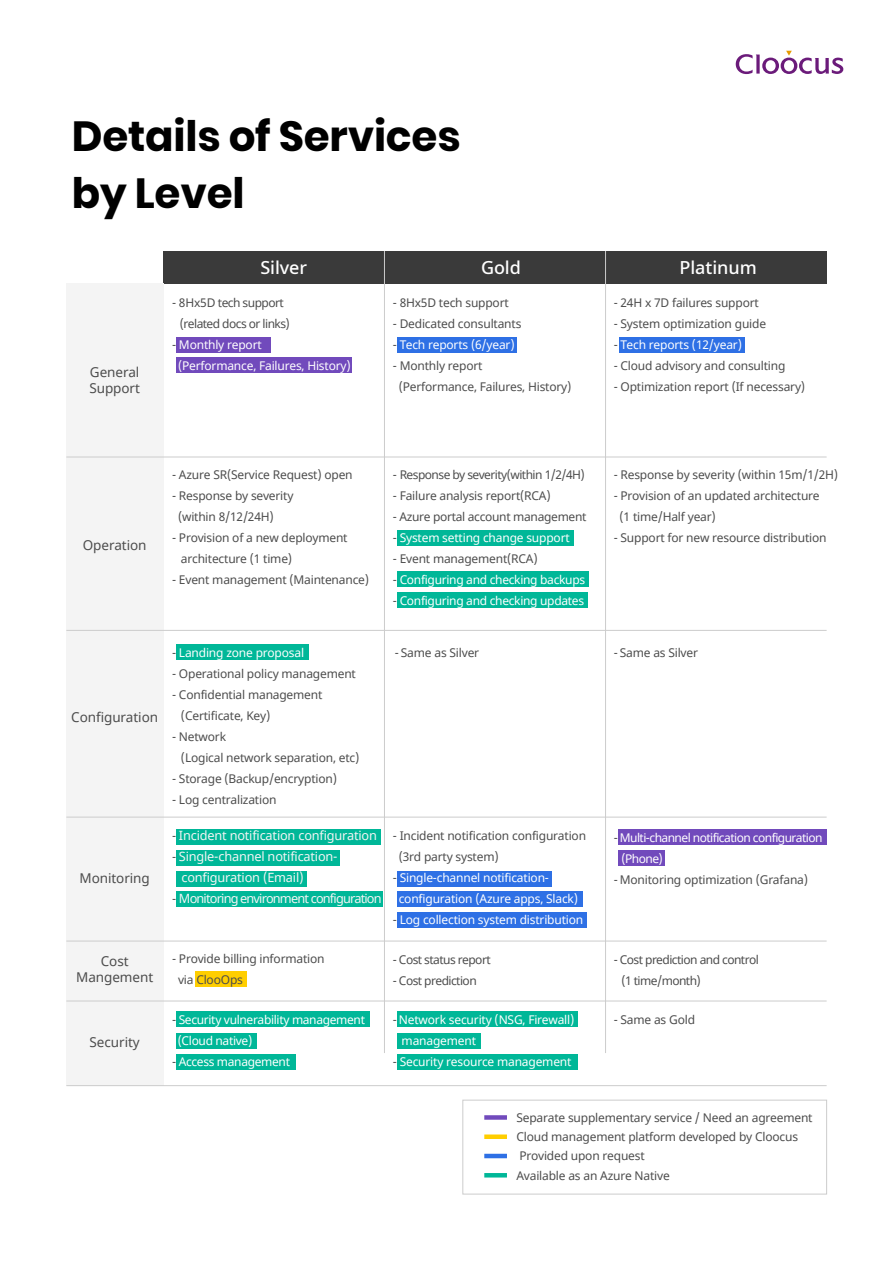
<style>
.page{position:relative;width:893px;height:1263px;background:#fff}
.page>*{position:absolute;margin:0;border:0;box-sizing:border-box;transform-origin:0 0}
.t1{font:700 42px/57px "Poppins";letter-spacing:-.005em;color:#000}
.t2{font:500 18px "Noto Sans";letter-spacing:-.005em;color:#fff}
.t3{font:13.5px/16.2px "Noto Sans";letter-spacing:-.005em;color:#4c4c4c}
.t4{font:12.75px/21px "Noto Sans";letter-spacing:-.015em;color:#f4f4f4}
.t5{font:12.75px "Noto Sans";letter-spacing:-.065em;color:#f4f4f4}
.t6{font:12px/21px "Noto Sans";letter-spacing:-.015em;color:#4c4c4c}
.t7{font:12px/21px "Noto Sans";letter-spacing:-.015em;color:#fff}
.t8{font:12px/21px "Noto Sans";letter-spacing:-.045em;color:#4c4c4c}
.t9{font:12px/21px "Noto Sans";letter-spacing:-.045em;color:#fff}
.s1{color:#4c4c4c}
.s2{font-size:12px;color:#4c4c4c}
</style>
<div class="page">
<div style="left:397px;top:1011px;width:180px;height:16px;background:#00b798"></div>
<div style="left:397px;top:1033px;width:84px;height:16px;background:#00b798"></div>
<div style="left:397px;top:1054px;width:180px;height:16px;background:#00b798"></div>
<div style="left:397px;top:891px;width:186px;height:16px;background:#2e70e5"></div>
<div style="left:397px;top:871px;width:155px;height:16px;background:#2e70e5"></div>
<div style="left:397px;top:912px;width:190px;height:16px;background:#2e70e5"></div>
<div style="left:176px;top:829px;width:205px;height:16px;background:#00b798"></div>
<div style="left:176px;top:850px;width:164px;height:16px;background:#00b798"></div>
<div style="left:176px;top:871px;width:131px;height:16px;background:#00b798"></div>
<div style="left:176px;top:891px;width:207px;height:16px;background:#00b798"></div>
<div style="left:397px;top:530px;width:177px;height:16px;background:#00b798"></div>
<div style="left:397px;top:571px;width:192px;height:16px;background:#00b798"></div>
<div style="left:397px;top:592px;width:191px;height:16px;background:#00b798"></div>
<svg style="left:736px;top:51px;width:107px;height:23px"></svg>
<div style="left:163px;top:251px;width:664px;height:33px;background:#3a3a3a"></div>
<div style="left:66px;top:284px;width:97px;height:802px;background:#f4f4f4"></div>
<hr style="left:384px;top:251px;width:1px;height:802px;background:#ccc">
<hr style="left:605px;top:251px;width:1px;height:802px;background:#ccc">
<hr style="left:66px;top:457px;width:761px;height:1px;background:#ccc">
<hr style="left:66px;top:630px;width:761px;height:1px;background:#ccc">
<hr style="left:66px;top:817px;width:761px;height:1px;background:#ccc">
<hr style="left:66px;top:941px;width:761px;height:1px;background:#ccc">
<hr style="left:66px;top:1085px;width:761px;height:1px;background:#ccc">
<div style="left:397px;top:337px;width:119px;height:16px;background:#2e70e5"></div>
<div style="left:619px;top:829px;width:208px;height:16px;background:#714abc"></div>
<div style="left:619px;top:850px;width:46px;height:16px;background:#714abc"></div>
<div style="left:619px;top:337px;width:125px;height:16px;background:#2e70e5"></div>
<div style="left:177px;top:357px;width:175px;height:16px;background:#714abc"></div>
<div style="left:177px;top:337px;width:94px;height:16px;background:#714abc"></div>
<div style="left:176px;top:1033px;width:81px;height:16px;background:#00b798"></div>
<div style="left:176px;top:1011px;width:194px;height:16px;background:#00b798"></div>
<div style="left:176px;top:1054px;width:120px;height:16px;background:#00b798"></div>
<div style="left:195px;top:971px;width:52px;height:16px;background:#ffce00"></div>
<div style="left:176px;top:644px;width:133px;height:16px;background:#00b798"></div>
<hr style="left:66px;top:1001px;width:761px;height:1px;background:#ccc">
<div style="left:484px;top:1115px;width:23px;height:5px;background:#714abc"></div>
<div style="left:484px;top:1134px;width:23px;height:5px;background:#ffce00"></div>
<hr style="left:484px;top:1154px;width:23px;height:4px;background:#2e70e5">
<hr style="left:484px;top:1173px;width:23px;height:4px;background:#00b798">
<div style="left:463px;top:1100px;width:364px;height:94px;border:1px solid #ccc"></div>
<h1 class="t1" style="left:72px;top:108px;width:390px">Details of Services by Level</h1>
<p class="t3" style="left:89px;top:364px;width:52px">General<br>Support</p>
<h2 class="t2" style="left:260px;top:255px;width:48px">Silver</h2>
<h2 class="t2" style="left:481px;top:255px;width:41px">Gold</h2>
<h2 class="t2" style="left:680px;top:255px;width:79px">Platinum</h2>
<p class="t8" style="left:180px;top:293px;width:112px;text-indent:-8px">- 8Hx5D tech support (related docs or links)</p>
<p class="t7" style="left:178px;top:335px;width:174px;text-indent:-6px"><span class="s1">-</span> Monthly report<br>(Performance, Failures, History)</p>
<p class="t6" style="left:393px;top:293px;width:117px">- 8Hx5D tech support</p>
<p class="t6" style="left:393px;top:314px;width:130px">- Dedicated consultants</p>
<p class="t7" style="left:393px;top:335px;width:123px"><span class="s1">-</span> Tech reports (6/year)</p>
<p class="t6" style="left:399px;top:356px;width:174px;text-indent:-6px">- Monthly report<br>(Performance, Failures, History)</p>
<p class="t6" style="left:614px;top:293px;width:147px">- 24H x 7D failures support</p>
<p class="t6" style="left:614px;top:314px;width:154px">- System optimization guide</p>
<p class="t7" style="left:614px;top:335px;width:130px"><span class="s1">-</span> Tech reports (12/year)</p>
<p class="t6" style="left:614px;top:356px;width:173px">- Cloud advisory and consulting</p>
<p class="t6" style="left:614px;top:377px;width:193px">- Optimization report (If necessary)</p>
<p class="t3" style="left:83px;top:537px;width:65px">Operation</p>
<p class="t6" style="left:172px;top:465px;width:182px">- Azure SR(Service Request) open</p>
<p class="t6" style="left:178px;top:486px;width:117px;text-indent:-6px">- Response by severity (within 8/12/24H)</p>
<p class="t6" style="left:181px;top:528px;width:168px;text-indent:-9px">- Provision of a new deployment architecture (1 time)</p>
<p class="t6" style="left:172px;top:570px;width:198px">- Event management (Maintenance)</p>
<p class="t8" style="left:393px;top:465px;width:193px">- Response by severity(within 1/2/4H)</p>
<p class="t6" style="left:393px;top:486px;width:159px">- Failure analysis report(RCA)</p>
<p class="t6" style="left:393px;top:507px;width:195px">- Azure portal account management</p>
<p class="t7" style="left:393px;top:528px;width:178px"><span class="s1">-</span> System setting change support</p>
<p class="t6" style="left:393px;top:549px;width:146px">- Event management(RCA)</p>
<p class="t7" style="left:393px;top:570px;width:194px"><span class="s1">-</span> Configuring and checking backups</p>
<p class="t7" style="left:393px;top:591px;width:193px"><span class="s1">-</span> Configuring and checking updates</p>
<p class="t6" style="left:614px;top:465px;width:226px">- Response by severity (within 15m/1/2H)</p>
<p class="t6" style="left:620px;top:486px;width:202px;text-indent:-6px">- Provision of an updated architecture (1 time/Half year)</p>
<p class="t6" style="left:614px;top:528px;width:214px">- Support for new resource distribution</p>
<p class="t3" style="left:71px;top:710px;width:88px">Configuration</p>
<p class="t3" style="left:80px;top:870px;width:72px">Monitoring</p>
<p class="t3" style="left:76px;top:953px;width:78px;text-align:center">Cost<br>Mangement</p>
<p class="t3" style="left:90px;top:1035px;width:52px">Security</p>
<p class="t7" style="left:172px;top:642px;width:133px"><span class="s1">-</span> Landing zone proposal</p>
<p class="t6" style="left:172px;top:663px;width:185px">- Operational policy management</p>
<p class="t6" style="left:181px;top:684px;width:143px;text-indent:-9px">- Confidential management (Certificate, Key)</p>
<p class="t6" style="left:181px;top:726px;width:180px;text-indent:-9px">- Network<br>(Logical network separation, etc)</p>
<p class="t6" style="left:172px;top:768px;width:166px">- Storage (Backup/encryption)</p>
<p class="t6" style="left:172px;top:789px;width:106px">- Log centralization</p>
<p class="t4" style="left:172px;top:826px;width:206px"><span class="s2">-</span> Incident notification configuration</p>
<p class="t4" style="left:181px;top:847px;width:158px;text-indent:-9px"><span class="s2">-</span> Single-channel notification&shy;configuration (Email)</p>
<p class="t5" style="left:172px;top:890px;width:211px"><span class="s2">-</span> Monitoring environment configuration</p>
<p class="t6" style="left:178px;top:948px;width:148px;text-indent:-6px">- Provide billing information via ClooOps</p>
<p class="t6" style="left:395px;top:642px;width:86px">- Same as Silver</p>
<p class="t6" style="left:399px;top:826px;width:189px;text-indent:-6px">- Incident notification configuration (3rd party system)</p>
<p class="t7" style="left:399px;top:868px;width:181px;text-indent:-6px"><span class="s1">-</span> Single-channel notification&shy;configuration (Azure apps, Slack)</p>
<p class="t7" style="left:393px;top:910px;width:192px"><span class="s1">-</span> Log collection system distribution</p>
<p class="t8" style="left:393px;top:949px;width:99px">- Cost status report</p>
<p class="t8" style="left:393px;top:970px;width:85px">- Cost prediction</p>
<p class="t6" style="left:614px;top:642px;width:86px">- Same as Silver</p>
<p class="t9" style="left:621px;top:827px;width:203px;text-indent:-8px"><span class="s1">-</span> Multi-channel notification configuration (Phone)</p>
<p class="t6" style="left:614px;top:869px;width:196px">- Monitoring optimization (Grafana)</p>
<p class="t8" style="left:621px;top:949px;width:139px;text-indent:-8px">- Cost prediction and control (1 time/month)</p>
<p class="t7" style="left:402px;top:1010px;width:174px;text-indent:-9px"><span class="s1">-</span> Network security (NSG, Firewall) management</p>
<p class="t7" style="left:393px;top:1052px;width:180px"><span class="s1">-</span> Security resource management</p>
<p class="t7" style="left:172px;top:1010px;width:194px"><span class="s1">-</span> Security vulnerability management</p>
<p class="t6" style="left:614px;top:1010px;width:83px">- Same as Gold</p>
<p class="t7" style="left:178px;top:1031px;width:76px">(Cloud native)</p>
<p class="t7" style="left:172px;top:1052px;width:119px"><span class="s1">-</span> Access management</p>
<p class="t6" style="left:516px;top:1109px;width:298px;line-height:19px">Separate supplementary service / Need an agreement Cloud management platform developed by Cloocus Provided upon request<br>Available as an Azure Native</p>
</div>
